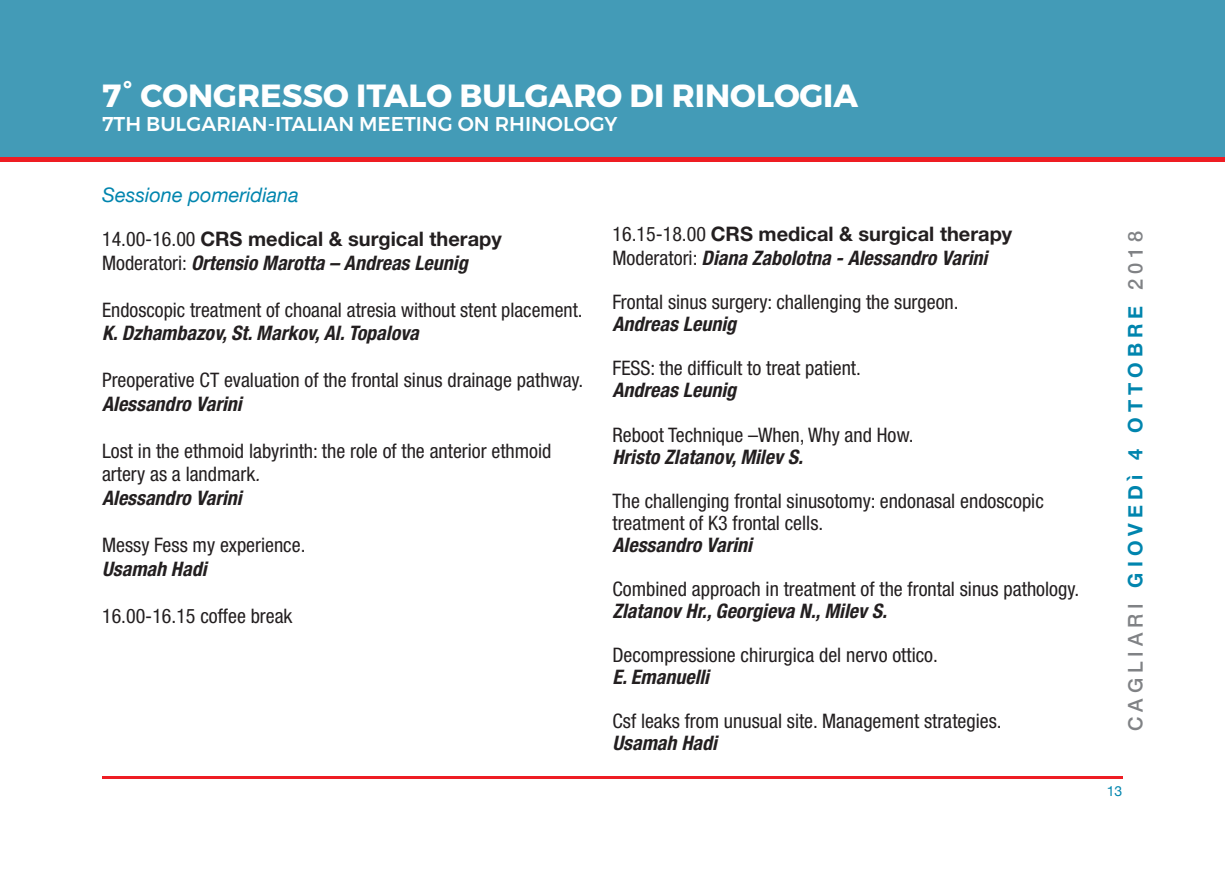
<style>
.page{position:relative;width:1225px;height:874px;background:#fff}
.page>*{position:absolute;margin:0;border:0;box-sizing:border-box;transform-origin:0 0}
.t1{font:700 32px "Montserrat";color:#fff}
.t2{font:condensed 20px/23.6px "Helvetica Neue LT Std";color:#231f20}
.t3{font:italic 700 condensed 20px/24px "Helvetica Neue LT Std";color:#231f20}
.t4{font:500 20px "Montserrat";color:#fff}
.t5{font:700 20px "Helvetica Neue";letter-spacing:.25em;color:#0085ae}
.t6{font:italic 20px "Helvetica Neue";color:#0085ae}
.t7{font:300 16px "Helvetica Neue";color:#fff}
.t8{font:500 16px "Helvetica Neue";letter-spacing:.78em;color:#fff}
.t9{font:14px "Helvetica Neue";color:#0085ae}
.s1{font-weight:400;font-style:normal}
.s2{font-style:normal;font-stretch:normal}
.s3{font-style:italic}
.s4{font-weight:700;font-style:italic}
.s5{font-weight:500;color:#808285}
</style>
<div class="page">
<div style="left:0;top:0;width:1225px;height:159px;background:#439bb7"></div>
<hr style="left:102px;top:775px;width:1021px;height:3px;background:#ee1d23">
<hr style="left:0;top:158px;width:1225px;height:4px;background:#ee1d23">
<h1 class="t1" style="left:102px;top:75px;width:757px">7° CONGRESSO ITALO BULGARO DI RINOLOGIA</h1>
<p class="t4" style="left:102px;top:111px;width:517px">7TH BULGARIAN-ITALIAN MEETING ON RHINOLOGY</p>
<p class="t7" style="left:102px;top:99px;width:251px">TANKA VILLAGE, VILLASIMIUS (CA)</p>
<p class="t8" style="left:485px;top:102px;width:33px">L E</p>
<p class="t8" style="left:546px;top:102px;width:161px">PARALISI</p>
<p class="t8" style="left:735px;top:102px;width:57px">DEL</p>
<p class="t6" style="left:102px;top:180px;width:198px">Sessione pomeridiana</p>
<p class="t3" style="left:102px;top:227px;width:401px"><span class="s1">14.00-16.00</span> <span class="s2">CRS medical &amp; surgical therapy<br></span><span class="s1">Moderatori:</span> Ortensio Marotta – Andreas Leunig</p>
<p class="t2" style="left:102px;top:297px;width:482px">Endoscopic treatment of choanal atresia without stent placement.</p>
<p class="t3" style="left:102px;top:321px;width:318px">K. Dzhambazov, St. Markov, Al. Topalova</p>
<p class="t2" style="left:102px;top:368px;width:483px">Preoperative CT evaluation of the frontal sinus drainage pathway.</p>
<p class="t3" style="left:102px;top:392px;width:141px">Alessandro Varini</p>
<p class="t2" style="left:102px;top:438px;width:451px">Lost in the ethmoid labyrinth: the role of the anterior ethmoid artery as a landmark<span class="s3">.<br></span><span class="s4">Alessandro Varini</span></p>
<p class="t2" style="left:102px;top:532px;width:205px">Messy Fess my experience.</p>
<p class="t3" style="left:102px;top:556px;width:106px">Usamah Hadi</p>
<p class="t2" style="left:102px;top:603px;width:192px">16.00-16.15 coffee break</p>
<p class="t3" style="left:612px;top:222px;width:401px"><span class="s1">16.15-18.00</span> <span class="s2">CRS medical &amp; surgical therapy<br></span><span class="s1">Moderatori:</span> Diana Zabolotna - Alessandro Varini</p>
<p class="t2" style="left:612px;top:290px;width:348px">Frontal sinus surgery: challenging the surgeon.</p>
<p class="t3" style="left:612px;top:312px;width:125px">Andreas Leunig</p>
<p class="t2" style="left:612px;top:356px;width:250px">FESS: the difficult to treat patient.</p>
<p class="t3" style="left:612px;top:378px;width:125px">Andreas Leunig</p>
<p class="t2" style="left:612px;top:422px;width:303px">Reboot Technique –When, Why and How.</p>
<p class="t3" style="left:612px;top:444px;width:192px">Hristo Zlatanov, Milev S.</p>
<p class="t2" style="left:612px;top:489px;width:433px;line-height:22px">The challenging frontal sinusotomy: endonasal endoscopic treatment of K3 frontal cells.</p>
<p class="t3" style="left:612px;top:532px;width:141px">Alessandro Varini</p>
<p class="t2" style="left:612px;top:576px;width:468px">Combined approach in treatment of the frontal sinus pathology.</p>
<p class="t3" style="left:612px;top:598px;width:276px">Zlatanov Hr., Georgieva N., Milev S.</p>
<p class="t2" style="left:612px;top:642px;width:327px">Decompressione chirurgica del nervo ottico.</p>
<p class="t3" style="left:612px;top:664px;width:98px">E. Emanuelli</p>
<p class="t2" style="left:612px;top:708px;width:391px">Csf leaks from unusual site. Management strategies.</p>
<p class="t3" style="left:612px;top:730px;width:106px">Usamah Hadi</p>
<p class="t5" style="left:1119px;top:730px;width:502px;rotate:-90deg"><span class="s5">CAGLIARI</span> GIOVEDì 4 OTTOBRE <span class="s5">2018</span></p>
<p class="t9" style="left:1106px;top:781px;width:17px">13</p>
</div>
